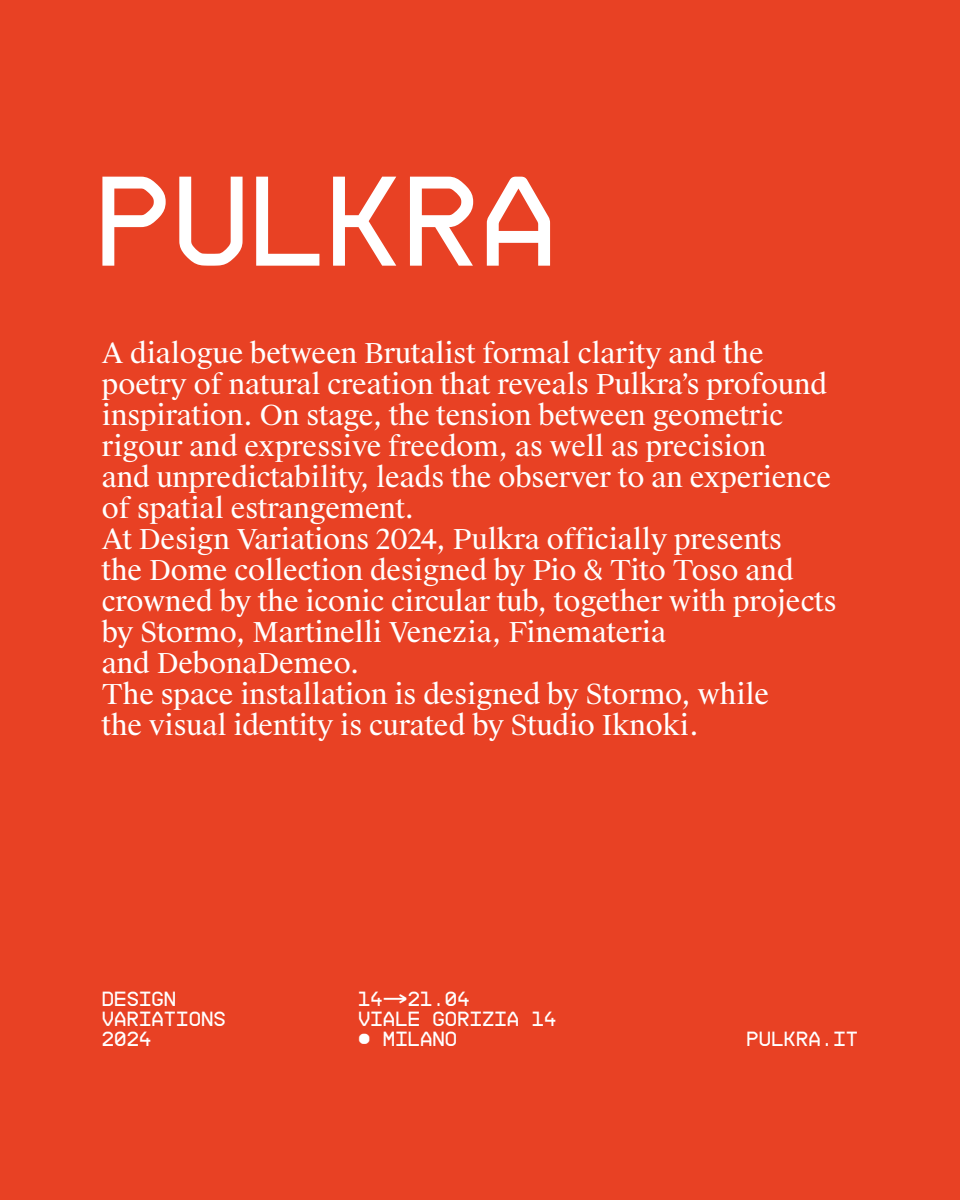
<style>
.page{position:relative;width:960px;height:1200px;background:#e84124}
.page>*{position:absolute;margin:0;border:0;box-sizing:border-box;transform-origin:0 0}
.t1{font:124px "Pulkra Standard";color:#fff}
.t2{font:27.5px/31px "Suisse Works";letter-spacing:-.005em;color:#fff}
.t3{font:20px/20px "Pulkra Standard";color:#fff}
</style>
<div class="page">
<h1 class="t1" style="left:96px;top:138px;width:463px">PULKRA</h1>
<p class="t2" style="left:102px;top:339px;width:736px">A dialogue between Brutalist formal clarity and the poetry of natural creation that reveals Pulkra’s profound inspiration. On stage, the tension between geometric rigour and expressive freedom, as well as precision<br>and unpredictability, leads the observer to an experience of spatial estrangement.<br>At Design Variations 2024, Pulkra officially presents<br>the Dome collection designed by Pio &amp; Tito Toso and crowned by the iconic circular tub, together with projects by Stormo, Martinelli Venezia, Finemateria<br>and DebonaDemeo.<br>The space installation is designed by Stormo, while<br>the visual identity is curated by Studio Iknoki.</p>
<p class="t3" style="left:102px;top:989px;width:125px">DESIGN<br>VARIATIONS<br>2024</p>
<p class="t3" style="left:358px;top:989px;width:200px">14→21.04<br>VIALE GORIZIA 14</p>
<p class="t3" style="left:358px;top:1029px;width:101px">• MILANO</p>
<p class="t3" style="left:747px;top:1029px;width:113px">PULKRA.IT</p>
</div>
